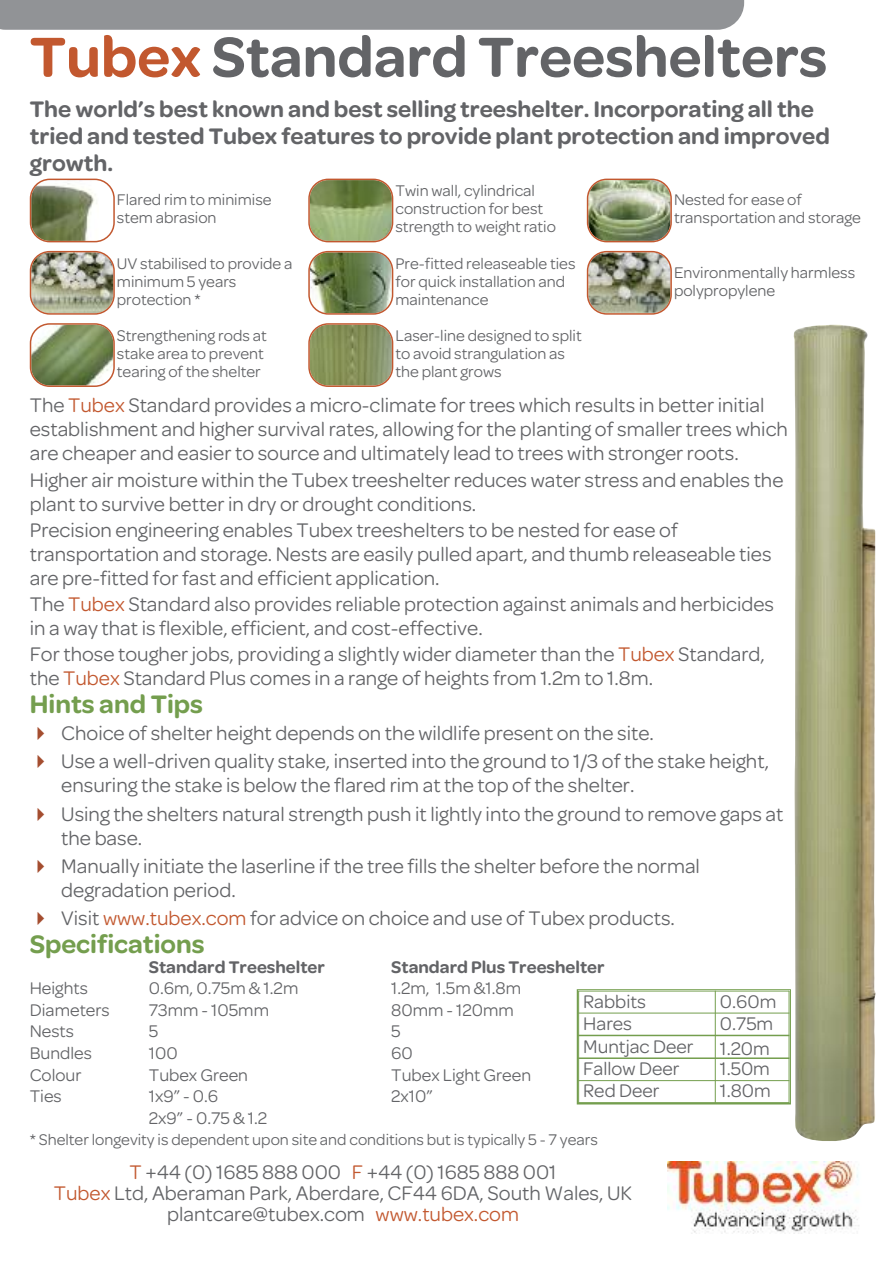
<style>
.page{position:relative;width:893px;height:1263px;background:#fff}
.page>*{position:absolute;margin:0;border:0;box-sizing:border-box;transform-origin:0 0}
.t1{font:600 60px "Omnes";color:#636467}
.t2{font:600 27px "Omnes";color:#749e4e}
.t3{font:600 24px/27px "Omnes";color:#636467}
.t4{font:21px/24px "Omnes";color:#636467}
.t5{font:19.5px "Omnes";color:#636467}
.t6{font:18px "Omnes";color:#636467}
.t7{font:600 18px "Omnes";color:#636467}
.t8{font:16.5px/18px "Omnes";color:#636467}
.s1{color:#c2582f}
</style>
<div class="page">
<div style="left:0;top:0;width:744px;height:30px;background:#919396"></div>
<img style="left:668px;top:1161px;width:191px;height:72px">
<svg style="left:308px;top:251px;width:85px;height:64px;background:#868e68"></svg>
<svg style="left:308px;top:179px;width:85px;height:63px;background:#94a06c"></svg>
<svg style="left:308px;top:323px;width:85px;height:64px;background:#949767"></svg>
<div style="left:577px;top:989px;width:214px;height:115px;border:2px solid #749e4e"></div>
<div style="left:578px;top:991px;width:137px;height:22px;background:#fff"></div>
<div style="left:715px;top:991px;width:74px;height:22px;background:#fff"></div>
<div style="left:578px;top:1013px;width:137px;height:22px;background:#fff"></div>
<div style="left:715px;top:1013px;width:74px;height:22px;background:#fff"></div>
<div style="left:578px;top:1035px;width:137px;height:23px;background:#fff"></div>
<div style="left:715px;top:1035px;width:74px;height:23px;background:#fff"></div>
<div style="left:578px;top:1058px;width:137px;height:22px;background:#fff"></div>
<div style="left:715px;top:1058px;width:74px;height:22px;background:#fff"></div>
<div style="left:578px;top:1080px;width:137px;height:23px;background:#fff"></div>
<div style="left:715px;top:1080px;width:74px;height:23px;background:#fff"></div>
<hr style="left:578px;top:991px;width:1px;height:112px;background:#749e4e">
<hr style="left:715px;top:991px;width:1px;height:112px;background:#749e4e">
<hr style="left:789px;top:991px;width:1px;height:112px;background:#749e4e">
<hr style="left:578px;top:991px;width:211px;height:1px;background:#749e4e">
<hr style="left:578px;top:1013px;width:211px;height:1px;background:#749e4e">
<hr style="left:578px;top:1035px;width:211px;height:1px;background:#749e4e">
<hr style="left:578px;top:1057px;width:211px;height:2px;background:#749e4e">
<hr style="left:578px;top:1080px;width:211px;height:1px;background:#749e4e">
<hr style="left:578px;top:1102px;width:211px;height:1px;background:#749e4e">
<svg style="left:587px;top:251px;width:85px;height:64px;background:#9d9885"></svg>
<svg style="left:587px;top:179px;width:85px;height:63px;background:#9fa383"></svg>
<img style="left:793px;top:324px;width:83px;height:817px">
<svg style="left:30px;top:179px;width:85px;height:63px"></svg>
<svg style="left:30px;top:251px;width:85px;height:64px;background:#aba691"></svg>
<svg style="left:30px;top:323px;width:85px;height:64px"></svg>
<h1 class="t1" style="left:30px;top:21px;width:799px"><span class="s1">Tubex</span> Standard Treeshelters</h1>
<p class="t3" style="left:30px;top:95px;width:802px">The world’s best known and best selling treeshelter. Incorporating all the tried and tested Tubex features to provide plant protection and improved growth.</p>
<p class="t8" style="left:117px;top:191px;width:156px">Flared rim to minimise stem abrasion</p>
<p class="t8" style="left:117px;top:254px;width:177px">UV stabilised to provide a minimum 5 years protection *</p>
<p class="t8" style="left:117px;top:326px;width:151px">Strengthening rods at stake area to prevent tearing of the shelter</p>
<p class="t8" style="left:395px;top:182px;width:162px">Twin wall, cylindrical construction for best strength to weight ratio</p>
<p class="t8" style="left:395px;top:254px;width:182px">Pre-fitted releaseable ties for quick installation and maintenance</p>
<p class="t8" style="left:395px;top:326px;width:188px">Laser-line designed to split to avoid strangulation as the plant grows</p>
<p class="t8" style="left:674px;top:191px;width:189px">Nested for ease of transportation and storage</p>
<p class="t8" style="left:674px;top:263px;width:183px">Environmentally harmless polypropylene</p>
<p class="t4" style="left:30px;top:393px;width:760px">The <span class="s1">Tubex</span> Standard provides a micro-climate for trees which results in better initial establishment and higher survival rates, allowing for the planting of smaller trees which are cheaper and easier to source and ultimately lead to trees with stronger roots.</p>
<p class="t4" style="left:30px;top:467px;width:755px">Higher air moisture within the Tubex treeshelter reduces water stress and enables the plant to survive better in dry or drought conditions.</p>
<p class="t4" style="left:30px;top:517px;width:743px">Precision engineering enables Tubex treeshelters to be nested for ease of transportation and storage. Nests are easily pulled apart, and thumb releaseable ties are pre-fitted for fast and efficient application.</p>
<p class="t4" style="left:30px;top:591px;width:746px">The <span class="s1">Tubex</span> Standard also provides reliable protection against animals and herbicides in a way that is flexible, efficient, and cost-effective.</p>
<p class="t4" style="left:30px;top:642px;width:737px">For those tougher jobs, providing a slightly wider diameter than the <span class="s1">Tubex</span> Standard, the <span class="s1">Tubex</span> Standard Plus comes in a range of heights from 1.2m to 1.8m.</p>
<p class="t2" style="left:30px;top:688px;width:175px">Hints and Tips</p>
<p class="t4" style="left:61px;top:719px;width:709px;line-height:28.2px">Choice of shelter height depends on the wildlife present on the site.<br>Use a well-driven quality stake, inserted into the ground to 1/3 of the stake height,</p>
<p class="t4" style="left:61px;top:771px;width:724px;line-height:28.2px">ensuring the stake is below the flared rim at the top of the shelter.<br>Using the shelters natural strength push it lightly into the ground to remove gaps at</p>
<p class="t4" style="left:61px;top:823px;width:640px;line-height:28.2px">the base.<br>Manually initiate the laserline if the tree fills the shelter before the normal</p>
<p class="t4" style="left:61px;top:876px;width:615px;line-height:28.2px">degradation period.<br>Visit <span class="s1">www.tubex.com</span> for advice on choice and use of Tubex products.</p>
<p class="t2" style="left:30px;top:927px;width:176px">Specifications</p>
<p class="t7" style="left:149px;top:956px;width:178px">Standard Treeshelter</p>
<p class="t7" style="left:391px;top:956px;width:215px">Standard Plus Treeshelter</p>
<p class="t6" style="left:30px;top:977px;width:60px">Heights</p>
<p class="t6" style="left:149px;top:977px;width:151px">0.6m, 0.75m &amp; 1.2m</p>
<p class="t6" style="left:391px;top:977px;width:131px">1.2m, 1.5m &amp;1.8m</p>
<p class="t6" style="left:30px;top:999px;width:81px">Diameters</p>
<p class="t6" style="left:149px;top:999px;width:122px">73mm - 105mm</p>
<p class="t6" style="left:391px;top:999px;width:124px">80mm - 120mm</p>
<p class="t6" style="left:30px;top:1021px;width:46px">Nests</p>
<p class="t6" style="left:149px;top:1021px;width:11px">5</p>
<p class="t6" style="left:391px;top:1021px;width:11px">5</p>
<p class="t6" style="left:30px;top:1042px;width:64px">Bundles</p>
<p class="t6" style="left:149px;top:1042px;width:30px">100</p>
<p class="t6" style="left:391px;top:1042px;width:23px">60</p>
<p class="t6" style="left:30px;top:1064px;width:53px">Colour</p>
<p class="t6" style="left:149px;top:1064px;width:101px">Tubex Green</p>
<p class="t6" style="left:391px;top:1064px;width:141px">Tubex Light Green</p>
<p class="t6" style="left:30px;top:1085px;width:34px">Ties</p>
<p class="t6" style="left:149px;top:1085px;width:71px">1x9” - 0.6</p>
<p class="t6" style="left:391px;top:1085px;width:43px">2x10”</p>
<p class="t6" style="left:149px;top:1107px;width:120px">2x9” - 0.75 &amp; 1.2</p>
<p class="t5" style="left:583px;top:989px;width:64px">Rabbits</p>
<p class="t5" style="left:720px;top:989px;width:58px">0.60m</p>
<p class="t5" style="left:583px;top:1012px;width:50px">Hares</p>
<p class="t5" style="left:720px;top:1011px;width:55px">0.75m</p>
<p class="t5" style="left:583px;top:1034px;width:112px">Muntjac Deer</p>
<p class="t5" style="left:720px;top:1036px;width:51px">1.20m</p>
<p class="t5" style="left:583px;top:1057px;width:98px">Fallow Deer</p>
<p class="t5" style="left:720px;top:1057px;width:52px">1.50m</p>
<p class="t5" style="left:583px;top:1079px;width:78px">Red Deer</p>
<p class="t5" style="left:720px;top:1079px;width:52px">1.80m</p>
<p class="t8" style="left:30px;top:1130px;width:570px">* Shelter longevity is dependent upon site and conditions but is typically 5 - 7 years</p>
<p class="t4" style="left:54px;top:1161px;width:580px;line-height:21px;text-align:center"><span class="s1">T</span> +44 (0) 1685 888 000 <span class="s1">F</span> +44 (0) 1685 888 001<br><span class="s1">Tubex</span> Ltd, Aberaman Park, Aberdare, CF44 6DA, South Wales, UK plantcare@tubex.com <span class="s1">www.tubex.com</span></p>
</div>
